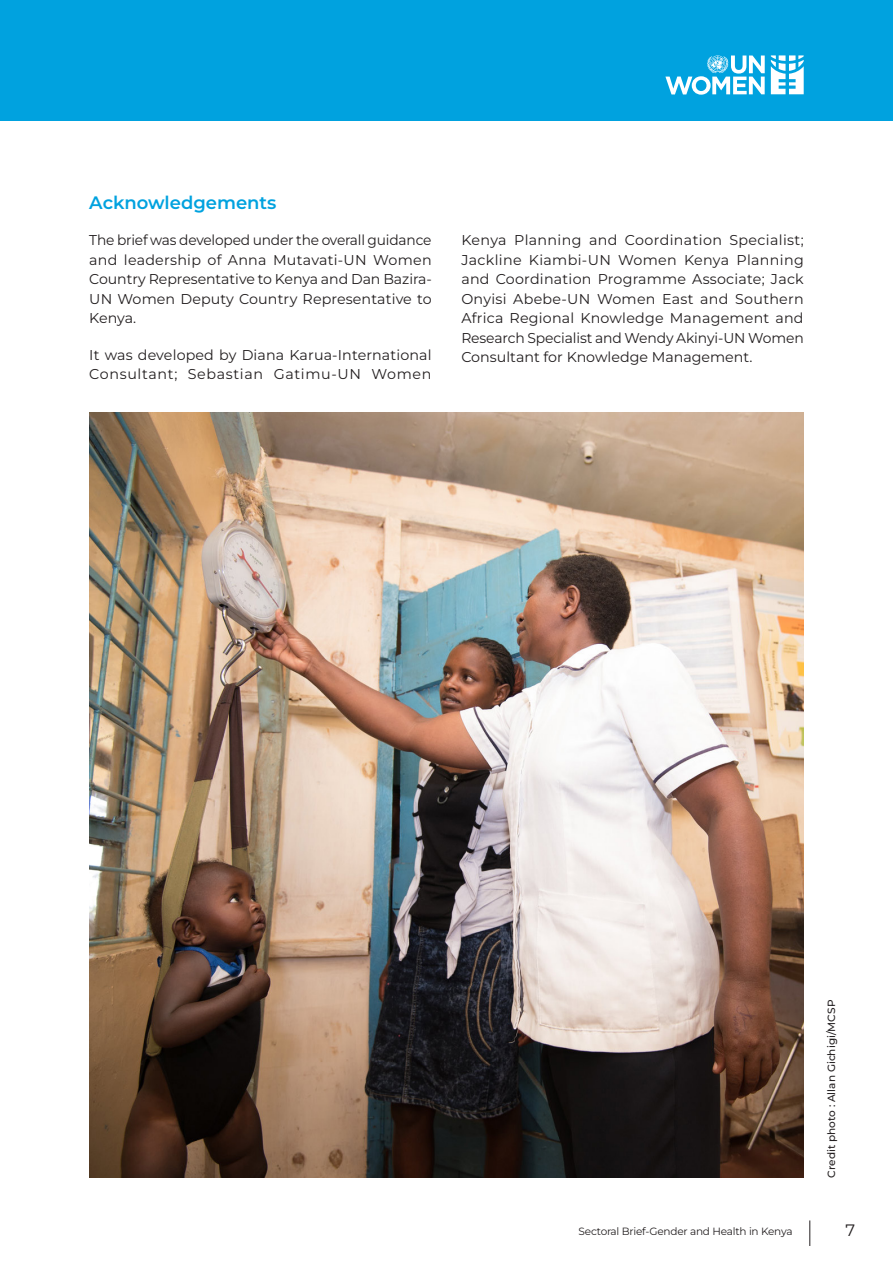
<style>
.page{position:relative;width:893px;height:1263px;background:#fff}
.page>*{position:absolute;margin:0;border:0;box-sizing:border-box;transform-origin:0 0}
.Normal1{font:600 18px "Montserrat";color:#00a2df}
.t1{font:16.5px "Montserrat";color:#231f20}
.t2{font:14.25px/19.5px "Montserrat";letter-spacing:.01em;color:#231f20;text-align:justify}
.t3{font:10.5px "Montserrat";letter-spacing:-.02em;color:#231f20}
.Normal1-2{font:500 10.5px "Montserrat";color:#231f20}
</style>
<div class="page">
<div style="left:0;top:0;width:893px;height:121px;background:#00a2df"></div>
<svg style="left:809px;top:1220px;width:1px;height:26px"></svg>
<svg style="left:665px;top:55px;width:100px;height:40px"></svg>
<svg style="left:771px;top:55px;width:33px;height:39px"></svg>
<img style="left:89px;top:412px;width:715px;height:766px">
<p class="Normal1" style="left:89px;top:190px;width:189px">Acknowledgements</p>
<p class="t2" style="left:89px;top:230px;width:344px">The brief was developed under the overall guidance and leadership of Anna Mutavati-UN Women Country Representative to Kenya and Dan Bazira-UN Women Deputy Country Representative to Kenya.</p>
<p class="t2" style="left:89px;top:345px;width:344px">It was developed by Diana Karua-International<br>Consultant; Sebastian Gatimu-UN Women</p>
<p class="t2" style="left:461px;top:230px;width:344px">Kenya Planning and Coordination Specialist; Jackline Kiambi-UN Women Kenya Planning and Coordination Programme Associate; Jack Onyisi Abebe-UN Women East and Southern Africa Regional Knowledge Management and Research Specialist and Wendy Akinyi-UN Women Consultant for Knowledge Management.</p>
<p class="Normal1-2" style="left:824px;top:1177px;width:179px;rotate:-90deg">Credit photo : Allan Gichigi/MCSP</p>
<p class="t3" style="left:579px;top:1224px;width:216px">Sectoral Brief-Gender and Health in Kenya</p>
<p class="t1" style="left:845px;top:1219px;width:11px">7</p>
</div>
